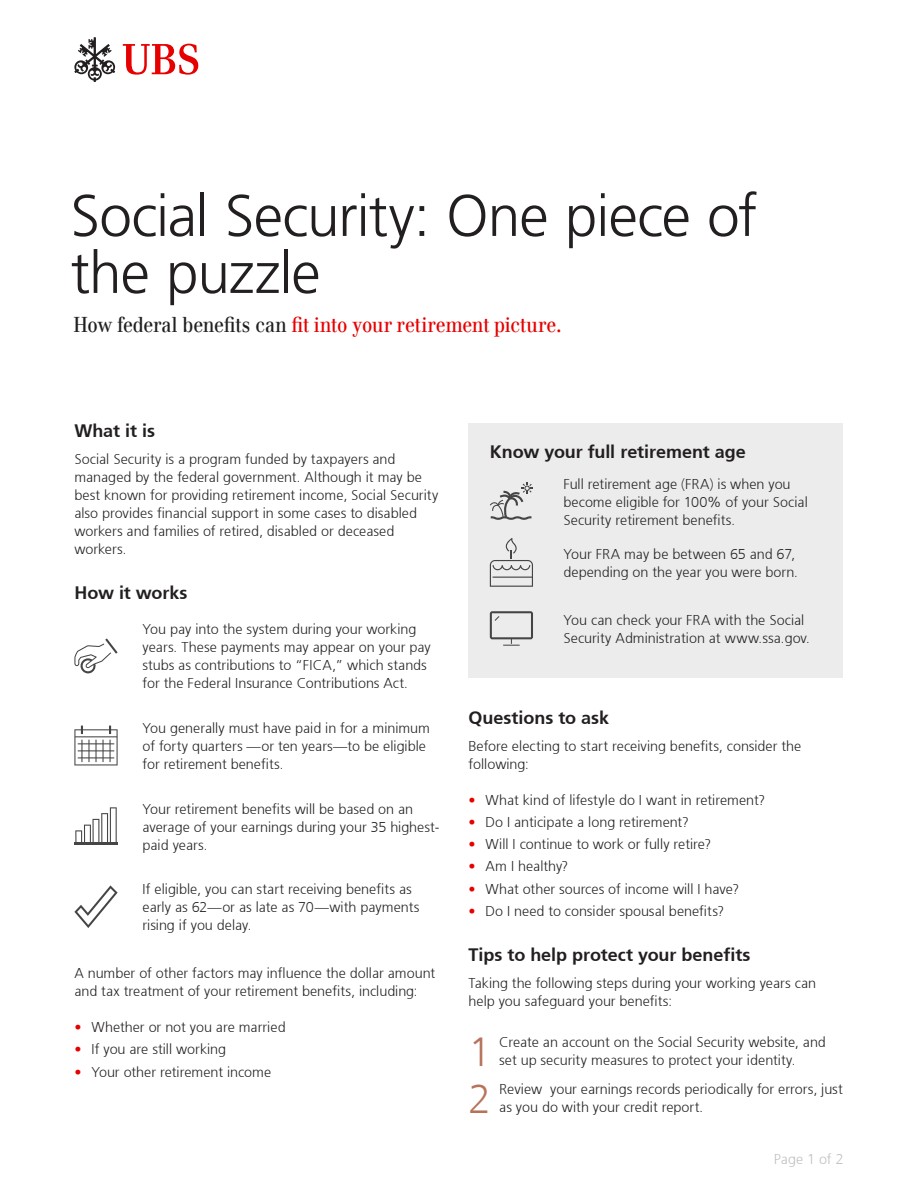
<style>
.page{position:relative;width:918px;height:1188px;background:#fff}
.page>*{position:absolute;margin:0;border:0;box-sizing:border-box;transform-origin:0 0}
.UBS_Template_Keyline{font:300 58.5px/57px "Frutiger 45";letter-spacing:-.02em;color:#231f20}
.UBS_Language_EN_USA{font:300 40.5px "Frutiger 45";color:#b7735a}
.UBS_Template_Infolin{font:21px "UBS Headline";color:#e60000}
.UBS_Template_Subtitl{font:300 18px "Frutiger 45";letter-spacing:-.005em;color:#231f20}
.UBS_Template_Body_co{font:300 14.25px/18px "Frutiger 45";color:#231f20}
.UBS_Language_EN_USA-2{font:300 14.25px/18px "Frutiger 45";color:#231f20}
.t1{font:300 14.25px "Frutiger 45";color:#bebebe}
.s1{color:#231f20}
.s2{color:#e60000}
</style>
<div class="page">
<svg style="left:74px;top:37px;width:41px;height:45px"></svg>
<svg style="left:123px;top:44px;width:75px;height:31px"></svg>
<svg style="left:74px;top:638px;width:44px;height:35px"></svg>
<svg style="left:74px;top:726px;width:44px;height:39px"></svg>
<hr style="left:74px;top:843px;width:44px;height:2px;background:#454545">
<svg style="left:75px;top:807px;width:42px;height:36px"></svg>
<svg style="left:74px;top:885px;width:44px;height:43px"></svg>
<div style="left:469px;top:423px;width:374px;height:255px;background:#ececec"></div>
<svg style="left:490px;top:482px;width:43px;height:38px"></svg>
<svg style="left:490px;top:538px;width:43px;height:49px"></svg>
<svg style="left:490px;top:611px;width:43px;height:35px"></svg>
<p class="UBS_Template_Keyline" style="left:71px;top:187px;width:688px">Social Security: One piece of the puzzle</p>
<p class="UBS_Template_Infolin" style="left:73px;top:312px;width:490px"><span class="s1">How federal benefits can</span> fit into your retirement picture.</p>
<p class="UBS_Template_Subtitl" style="left:74px;top:420px;width:82px">What it is</p>
<p class="UBS_Template_Body_co" style="left:74px;top:450px;width:365px">Social Security is a program funded by taxpayers and managed by the federal government. Although it may be best known for providing retirement income, Social Security also provides financial support in some cases to disabled workers and families of retired, disabled or deceased workers.</p>
<p class="UBS_Template_Subtitl" style="left:74px;top:582px;width:115px">How it works</p>
<p class="UBS_Language_EN_USA-2" style="left:143px;top:620px;width:290px">You pay into the system during your working years. These payments may appear on your pay stubs as contributions to “FICA,” which stands for the Federal Insurance Contributions Act.</p>
<p class="UBS_Language_EN_USA-2" style="left:143px;top:719px;width:289px">You generally must have paid in for a minimum of forty quarters —or ten years—to be eligible for retirement benefits.</p>
<p class="UBS_Language_EN_USA-2" style="left:143px;top:800px;width:298px">Your retirement benefits will be based on an average of your earnings during your 35 highest&shy;paid years.</p>
<p class="UBS_Language_EN_USA-2" style="left:143px;top:880px;width:278px">If eligible, you can start receiving benefits as early as 62—or as late as 70—with payments rising if you delay.</p>
<p class="UBS_Template_Body_co" style="left:74px;top:964px;width:362px">A number of other factors may influence the dollar amount and tax treatment of your retirement benefits, including:</p>
<p class="UBS_Template_Body_co" style="left:74px;top:1018px;width:213px"><span class="s2">•</span> Whether or not you are married</p>
<p class="UBS_Template_Body_co" style="left:74px;top:1040px;width:153px"><span class="s2">•</span> If you are still working</p>
<p class="UBS_Template_Body_co" style="left:74px;top:1063px;width:198px"><span class="s2">•</span> Your other retirement income</p>
<p class="UBS_Template_Subtitl" style="left:490px;top:441px;width:258px">Know your full retirement age</p>
<p class="UBS_Language_EN_USA-2" style="left:563px;top:474px;width:246px">Full retirement age (FRA) is when you become eligible for 100% of your Social<br>Security retirement benefits.</p>
<p class="UBS_Language_EN_USA-2" style="left:563px;top:545px;width:236px">Your FRA may be between 65 and 67, depending on the year you were born.</p>
<p class="UBS_Language_EN_USA-2" style="left:563px;top:611px;width:248px">You can check your FRA with the Social<br>Security Administration at www.ssa.gov.</p>
<p class="UBS_Template_Subtitl" style="left:469px;top:706px;width:142px">Questions to ask</p>
<p class="UBS_Template_Body_co" style="left:469px;top:737px;width:334px">Before electing to start receiving benefits, consider the following:</p>
<p class="UBS_Template_Body_co" style="left:469px;top:791px;width:298px"><span class="s2">•</span> What kind of lifestyle do I want in retirement?</p>
<p class="UBS_Template_Body_co" style="left:469px;top:813px;width:222px"><span class="s2">•</span> Do I anticipate a long retirement?</p>
<p class="UBS_Template_Body_co" style="left:469px;top:835px;width:244px"><span class="s2">•</span> Will I continue to work or fully retire?</p>
<p class="UBS_Template_Body_co" style="left:469px;top:857px;width:101px"><span class="s2">•</span> Am I healthy?</p>
<p class="UBS_Template_Body_co" style="left:469px;top:880px;width:272px"><span class="s2">•</span> What other sources of income will I have?</p>
<p class="UBS_Template_Body_co" style="left:469px;top:902px;width:257px"><span class="s2">•</span> Do I need to consider spousal benefits?</p>
<p class="UBS_Template_Subtitl" style="left:469px;top:944px;width:284px">Tips to help protect your benefits</p>
<p class="UBS_Template_Body_co" style="left:469px;top:974px;width:349px">Taking the following steps during your working years can help you safeguard your benefits:</p>
<p class="UBS_Language_EN_USA" style="left:469px;top:1029px;width:24px">1</p>
<p class="UBS_Template_Body_co" style="left:499px;top:1033px;width:328px">Create an account on the Social Security website, and set up security measures to protect your identity.</p>
<p class="UBS_Language_EN_USA" style="left:469px;top:1075px;width:24px">2</p>
<p class="UBS_Template_Body_co" style="left:499px;top:1080px;width:345px">Review your earnings records periodically for errors, just as you do with your credit report.</p>
<p class="t1" style="left:774px;top:1151px;width:71px">Page 1 of 2</p>
</div>
